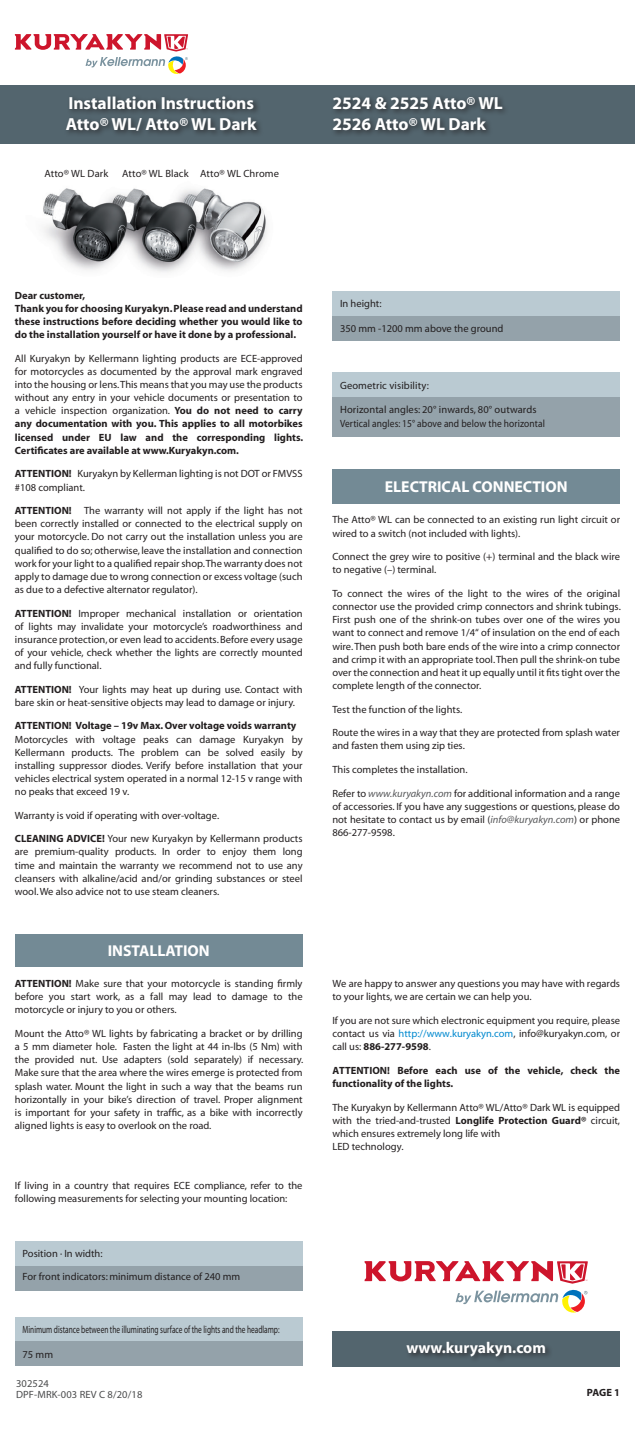
<style>
.page{position:relative;width:635px;height:1429px;background:#fff}
.page>*{position:absolute;margin:0;border:0;box-sizing:border-box;transform-origin:0 0}
.t1{font:700 17.5px "Myriad";color:#fff}
.t2{font:700 15.75px "Myriad";color:#fff}
.t3{font:10.5px/13.1px "Myriad";color:#231f20;text-align:justify}
.t4{font:700 10.5px/13.1px "Myriad";color:#231f20}
.t5{font:10.5px "Myriad";color:#231f20;scale:.7 1}
.t6{font:10.5px "Myriad";color:#231f20;scale:.9 1}
.t7{font:10.5px/10.5px "Myriad";letter-spacing:.01em;color:#4b4c4d}
.s1{font-weight:700}
.s2{font-style:italic;color:#57585a}
.s3{color:#0089cf}
</style>
<div class="page">
<img style="left:43px;top:188px;width:224px;height:85px">
<svg style="left:365px;top:1261px;width:223px;height:22px"></svg>
<svg style="left:456px;top:1289px;width:131px;height:24px"></svg>
<div style="left:332px;top:469px;width:288px;height:34px;background:#738a95"></div>
<div style="left:332px;top:1330px;width:288px;height:36px;background:#53656e"></div>
<div style="left:405px;top:1339px;width:148px;height:24px;background:#231f20;opacity:.75"></div>
<div style="left:0;top:85px;width:635px;height:58px;background:#53656e"></div>
<div style="left:64px;top:94px;width:200px;height:44px;background:#231f20;opacity:.75"></div>
<div style="left:331px;top:94px;width:179px;height:43px;background:#231f20;opacity:.75"></div>
<svg style="left:15px;top:34px;width:173px;height:40px"></svg>
<div style="left:15px;top:934px;width:288px;height:32px;background:#738a95"></div>
<div style="left:15px;top:1241px;width:288px;height:24px;background:#bacad2"></div>
<div style="left:15px;top:1265px;width:288px;height:25px;background:#94a2aa"></div>
<div style="left:15px;top:1316px;width:288px;height:25px;background:#bacad2"></div>
<div style="left:15px;top:1341px;width:288px;height:25px;background:#94a2aa"></div>
<div style="left:332px;top:291px;width:288px;height:25px;background:#bacad2"></div>
<div style="left:332px;top:316px;width:288px;height:24px;background:#94a2aa"></div>
<div style="left:332px;top:372px;width:288px;height:25px;background:#bacad2"></div>
<div style="left:332px;top:397px;width:288px;height:40px;background:#94a2aa"></div>
<p class="t1" style="left:68px;top:94px;width:187px">Installation Instructions</p>
<p class="t1" style="left:66px;top:115px;width:192px">Atto® WL/ Atto® WL Dark</p>
<p class="t3" style="left:44px;top:168px;width:65px">Atto® WL Dark</p>
<p class="t3" style="left:122px;top:168px;width:68px">Atto® WL Black</p>
<p class="t3" style="left:200px;top:168px;width:80px">Atto® WL Chrome</p>
<p class="t1" style="left:332px;top:94px;width:172px">2524 &amp; 2525 Atto® WL</p>
<p class="t1" style="left:332px;top:115px;width:155px">2526 Atto® WL Dark</p>
<p class="t4" style="left:15px;top:289px;width:72px">Dear customer,</p>
<p class="t4" style="left:15px;top:302px;width:289px;text-align:justify">Thank you for choosing Kuryakyn. Please read and understand these instructions before deciding whether you would like to do the installation yourself or have it done by a professional.</p>
<p class="t3" style="left:15px;top:352px;width:290px">All Kuryakyn by Kellermann lighting products are ECE-approved for motorcycles as documented by the approval mark engraved into the housing or lens. This means that you may use the products without any entry in your vehicle documents or presentation to a vehicle inspection organization. <span class="s1">You do not need to carry any documentation with you. This applies to all motorbikes licensed under EU law and the corresponding lights.<br>Certificates are available at www.Kuryakyn.com.</span></p>
<p class="t3" style="left:15px;top:468px;width:289px"><span class="s1">ATTENTION!</span> Kuryakyn by Kellerman lighting is not DOT or FMVSS #108 compliant.</p>
<p class="t3" style="left:15px;top:504px;width:289px"><span class="s1">ATTENTION!</span> The warranty will not apply if the light has not been correctly installed or connected to the electrical supply on your motorcycle. Do not carry out the installation unless you are qualified to do so; otherwise, leave the installation and connection work for your light to a qualified repair shop.The warranty does not apply to damage due to wrong connection or excess voltage (such as due to a defective alternator regulator).</p>
<p class="t3" style="left:15px;top:607px;width:289px"><span class="s1">ATTENTION!</span> Improper mechanical installation or orientation of lights may invalidate your motorcycle’s roadworthiness and insurance protection, or even lead to accidents. Before every usage of your vehicle, check whether the lights are correctly mounted and fully functional.</p>
<p class="t3" style="left:15px;top:683px;width:289px"><span class="s1">ATTENTION!</span> Your lights may heat up during use. Contact with bare skin or heat-sensitive objects may lead to damage or injury.</p>
<p class="t4" style="left:15px;top:720px;width:283px">ATTENTION! Voltage – 19v Max. Over voltage voids warranty</p>
<p class="t3" style="left:15px;top:733px;width:289px">Motorcycles with voltage peaks can damage Kuryakyn by Kellermann products. The problem can be solved easily by installing suppressor diodes. Verify before installation that your vehicles electrical system operated in a normal 12-15 v range with no peaks that exceed 19 v.</p>
<p class="t3" style="left:15px;top:809px;width:206px">Warranty is void if operating with over-voltage.</p>
<p class="t3" style="left:15px;top:833px;width:289px"><span class="s1">CLEANING ADVICE!</span> Your new Kuryakyn by Kellermann products are premium-quality products. In order to enjoy them long time and maintain the warranty we recommend not to use any cleansers with alkaline/acid and/or grinding substances or steel wool. We also advice not to use steam cleaners.</p>
<p class="t2" style="left:108px;top:942px;width:104px">INSTALLATION</p>
<p class="t3" style="left:15px;top:977px;width:289px"><span class="s1">ATTENTION!</span> Make sure that your motorcycle is standing firmly before you start work, as a fall may lead to damage to the motorcycle or injury to you or others.</p>
<p class="t3" style="left:15px;top:1027px;width:290px">Mount the Atto® WL lights by fabricating a bracket or by drilling a 5 mm diameter hole. Fasten the light at 44 in-lbs (5 Nm) with the provided nut. Use adapters (sold separately) if necessary.<br>Make sure that the area where the wires emerge is protected from splash water. Mount the light in such a way that the beams run horizontally in your bike’s direction of travel. Proper alignment is important for your safety in traffic, as a bike with incorrectly aligned lights is easy to overlook on the road.</p>
<p class="t3" style="left:15px;top:1179px;width:289px">If living in a country that requires ECE compliance, refer to the following measurements for selecting your mounting location:</p>
<p class="t3" style="left:23px;top:1247px;width:82px">Position · In width:</p>
<p class="t3" style="left:23px;top:1270px;width:219px">For front indicators: minimum distance of 240 mm</p>
<p class="t5" style="left:23px;top:1324px;width:369px">Minimum distance between the illuminating surface of the lights and the headlamp:</p>
<p class="t3" style="left:23px;top:1348px;width:32px">75 mm</p>
<p class="t7" style="left:16px;top:1378px;width:128px">302524<br>DPF-MRK-003 REV C 8/20/18</p>
<p class="t3" style="left:340px;top:297px;width:43px">In height:</p>
<p class="t3" style="left:340px;top:322px;width:165px">350 mm -1200 mm above the ground</p>
<p class="t3" style="left:340px;top:379px;width:90px">Geometric visibility:</p>
<p class="t3" style="left:340px;top:404px;width:198px">Horizontal angles: 20° inwards, 80° outwards</p>
<p class="t6" style="left:340px;top:419px;width:229px">Vertical angles: 15° above and below the horizontal</p>
<p class="t2" style="left:385px;top:478px;width:184px">ELECTRICAL CONNECTION</p>
<p class="t3" style="left:332px;top:514px;width:289px">The Atto® WL can be connected to an existing run light circuit or wired to a switch (not included with lights).</p>
<p class="t3" style="left:332px;top:551px;width:289px">Connect the grey wire to positive (+) terminal and the black wire to negative (–) terminal.</p>
<p class="t3" style="left:332px;top:587px;width:290px">To connect the wires of the light to the wires of the original connector use the provided crimp connectors and shrink tubings.<br>First push one of the shrink-on tubes over one of the wires you want to connect and remove 1/4“ of insulation on the end of each wire. Then push both bare ends of the wire into a crimp connector and crimp it with an appropriate tool. Then pull the shrink-on tube over the connection and heat it up equally until it fits tight over the complete length of the connector.</p>
<p class="t3" style="left:332px;top:703px;width:131px">Test the function of the lights.</p>
<p class="t3" style="left:332px;top:726px;width:289px">Route the wires in a way that they are protected from splash water and fasten them using zip ties.</p>
<p class="t3" style="left:332px;top:763px;width:137px">This completes the installation.</p>
<p class="t3" style="left:332px;top:787px;width:289px">Refer to <span class="s2">www.kuryakyn.com</span> for additional information and a range of accessories. If you have any suggestions or questions, please do not hesitate to contact us by email (<span class="s2">info@kuryakyn.com</span>) or phone 866-277-9598.</p>
<p class="t3" style="left:332px;top:977px;width:289px">We are happy to answer any questions you may have with regards to your lights, we are certain we can help you.</p>
<p class="t3" style="left:332px;top:1014px;width:289px">If you are not sure which electronic equipment you require, please contact us via <span class="s3">http://www.kuryakyn.com</span>, info@kuryakyn.com, or call us: <span class="s1">886-277-9598</span>.</p>
<p class="t4" style="left:332px;top:1064px;width:289px">ATTENTION! Before each use of the vehicle, check the functionality of the lights.</p>
<p class="t3" style="left:332px;top:1101px;width:289px">The Kuryakyn by Kellermann Atto® WL/Atto® Dark WL is equipped with the tried-and-trusted <span class="s1">Longlife Protection Guard®</span> circuit, which ensures extremely long life with</p>
<p class="t3" style="left:332px;top:1140px;width:73px">LED technology.</p>
<p class="t2" style="left:407px;top:1339px;width:141px">www.kuryakyn.com</p>
<p class="t4" style="left:587px;top:1386px;width:35px">PAGE 1</p>
</div>
